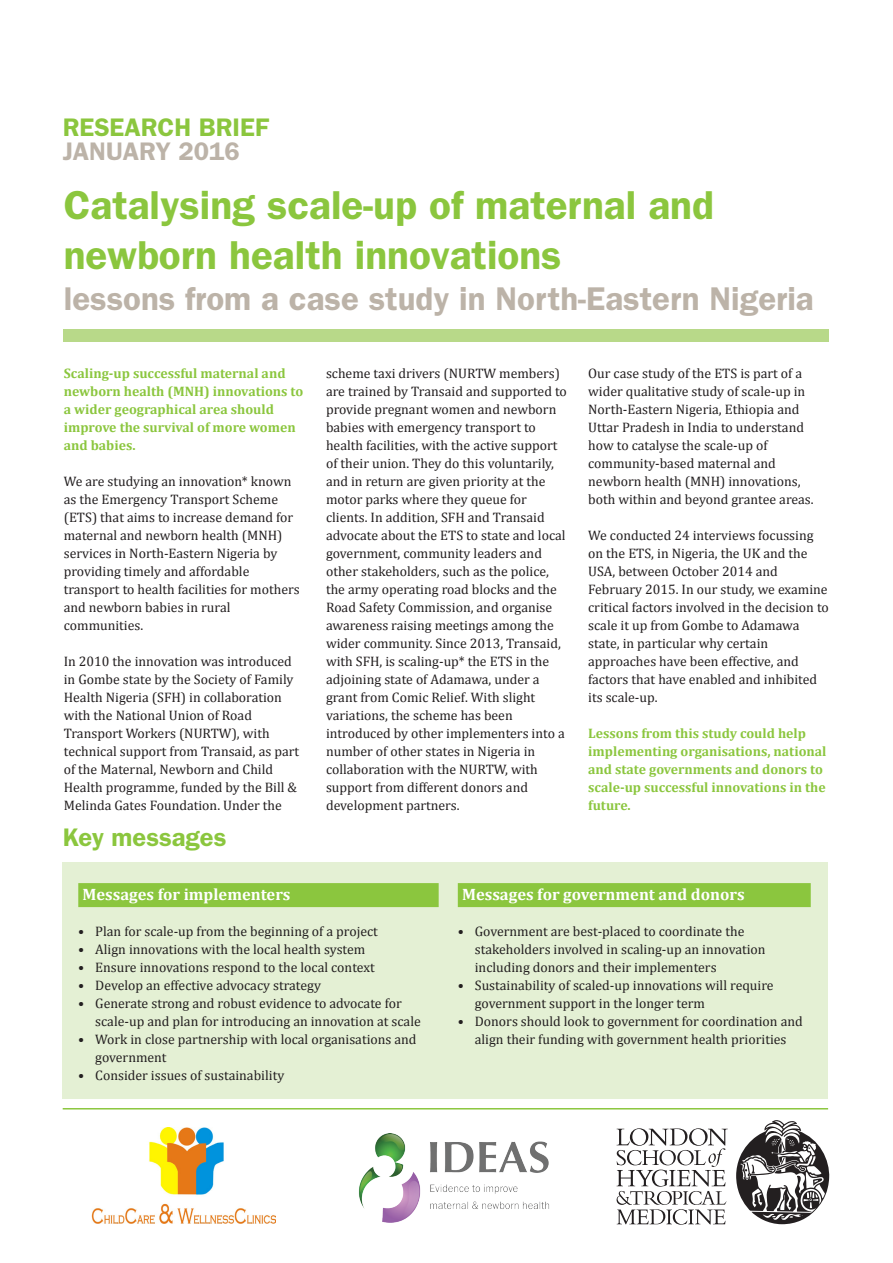
<style>
.page{position:relative;width:893px;height:1263px;background:#fff}
.page>*{position:absolute;margin:0;border:0;box-sizing:border-box;transform-origin:0 0}
.Heading_1{font:600 40.5px/49.7px "ITC Franklin Gothic Std";color:#8bc63e}
.Heading_1-2{font:600 33px "ITC Franklin Gothic Std";color:#bcb3a8}
.Heading_3{font:600 25.5px "ITC Franklin Gothic Std";color:#8bc63e}
.t1{font:600 25.5px "ITC Franklin Gothic Std";color:#bcb3a8}
.Heading_4__strip{font:700 16.5px "Cambria";color:#fff}
.Heading_4__strip__gr{font:700 16.5px "Cambria";color:#fff}
.Text_first_paragraph{font:13.8px/18px "Cambria";color:#231f20}
.Heading_5{font:700 13.8px/18px "Cambria";color:#8bc63e}
</style>
<div class="page">
<div style="left:64px;top:329px;width:765px;height:13px;background:#b8d989"></div>
<div style="left:63px;top:862px;width:765px;height:236px;background:#e4f0d4"></div>
<svg style="left:736px;top:1120px;width:94px;height:104px"></svg>
<svg style="left:617px;top:1128px;width:111px;height:97px"></svg>
<img style="left:359px;top:1133px;width:190px;height:90px">
<div style="left:78px;top:883px;width:361px;height:24px;background:#8bc63e"></div>
<div style="left:458px;top:883px;width:353px;height:24px;background:#8bc63e"></div>
<hr style="left:63px;top:1108px;width:765px;height:1px;background:#8bc63e">
<img style="left:91px;top:1128px;width:184px;height:96px">
<p class="Heading_3" style="left:63px;top:112px;width:208px">RESEARCH BRIEF</p>
<p class="t1" style="left:63px;top:137px;width:178px">JANUARY 2016</p>
<p class="Heading_1" style="left:64px;top:180px;width:652px">Catalysing scale-up of maternal and newborn health innovations</p>
<p class="Heading_1-2" style="left:64px;top:279px;width:751px">lessons from a case study in North-Eastern Nigeria</p>
<p class="Heading_5" style="left:64px;top:364px;width:241px">Scaling-up successful maternal and newborn health (MNH) innovations to a wider geographical area should improve the survival of more women and babies.</p>
<p class="Text_first_paragraph" style="left:64px;top:472px;width:237px">We are studying an innovation* known as the Emergency Transport Scheme (ETS) that aims to increase demand for maternal and newborn health (MNH) services in North-Eastern Nigeria by providing timely and affordable transport to health facilities for mothers and newborn babies in rural communities.</p>
<p class="Text_first_paragraph" style="left:64px;top:652px;width:237px">In 2010 the innovation was introduced in Gombe state by the Society of Family Health Nigeria (SFH) in collaboration with the National Union of Road Transport Workers (NURTW), with technical support from Transaid, as part of the Maternal, Newborn and Child Health programme, funded by the Bill &amp; Melinda Gates Foundation. Under the</p>
<p class="Text_first_paragraph" style="left:326px;top:364px;width:242px">scheme taxi drivers (NURTW members) are trained by Transaid and supported to provide pregnant women and newborn babies with emergency transport to health facilities, with the active support of their union. They do this voluntarily, and in return are given priority at the motor parks where they queue for clients. In addition, SFH and Transaid advocate about the ETS to state and local government, community leaders and other stakeholders, such as the police, the army operating road blocks and the Road Safety Commission, and organise awareness raising meetings among the wider community. Since 2013, Transaid, with SFH, is scaling-up* the ETS in the adjoining state of Adamawa, under a grant from Comic Relief. With slight variations, the scheme has been introduced by other implementers into a number of other states in Nigeria in collaboration with the NURTW, with support from different donors and development partners.</p>
<p class="Text_first_paragraph" style="left:588px;top:364px;width:227px">Our case study of the ETS is part of a wider qualitative study of scale-up in North-Eastern Nigeria, Ethiopia and Uttar Pradesh in India to understand how to catalyse the scale-up of community-based maternal and newborn health (MNH) innovations, both within and beyond grantee areas.</p>
<p class="Text_first_paragraph" style="left:588px;top:526px;width:242px">We conducted 24 interviews focussing on the ETS, in Nigeria, the UK and the USA, between October 2014 and February 2015. In our study, we examine critical factors involved in the decision to scale it up from Gombe to Adamawa state, in particular why certain approaches have been effective, and factors that have enabled and inhibited its scale-up.</p>
<p class="Heading_5" style="left:588px;top:724px;width:240px">Lessons from this study could help implementing organisations, national and state governments and donors to scale-up successful innovations in the future.</p>
<p class="Heading_3" style="left:63px;top:822px;width:165px">Key messages</p>
<p class="Heading_4__strip__gr" style="left:83px;top:883px;width:209px">Messages for implementers</p>
<p class="Text_first_paragraph" style="left:78px;top:922px;width:301px">• Plan for scale-up from the beginning of a project</p>
<p class="Text_first_paragraph" style="left:78px;top:940px;width:289px">• Align innovations with the local health system</p>
<p class="Text_first_paragraph" style="left:78px;top:958px;width:298px">• Ensure innovations respond to the local context</p>
<p class="Text_first_paragraph" style="left:78px;top:976px;width:244px">• Develop an effective advocacy strategy</p>
<p class="Text_first_paragraph" style="left:95px;top:994px;width:327px;text-indent:-17px">• Generate strong and robust evidence to advocate for scale-up and plan for introducing an innovation at scale</p>
<p class="Text_first_paragraph" style="left:95px;top:1030px;width:323px;text-indent:-17px">• Work in close partnership with local organisations and government</p>
<p class="Text_first_paragraph" style="left:78px;top:1066px;width:208px">• Consider issues of sustainability</p>
<p class="Heading_4__strip" style="left:462px;top:883px;width:284px">Messages for government and donors</p>
<p class="Text_first_paragraph" style="left:475px;top:922px;width:292px;text-indent:-17px">• Government are best-placed to coordinate the stakeholders involved in scaling-up an innovation including donors and their implementers</p>
<p class="Text_first_paragraph" style="left:475px;top:976px;width:300px;text-indent:-17px">• Sustainability of scaled-up innovations will require government support in the longer term</p>
<p class="Text_first_paragraph" style="left:458px;top:1012px;width:346px;text-align:center">• Donors should look to government for coordination and align their funding with government health priorities</p>
</div>
